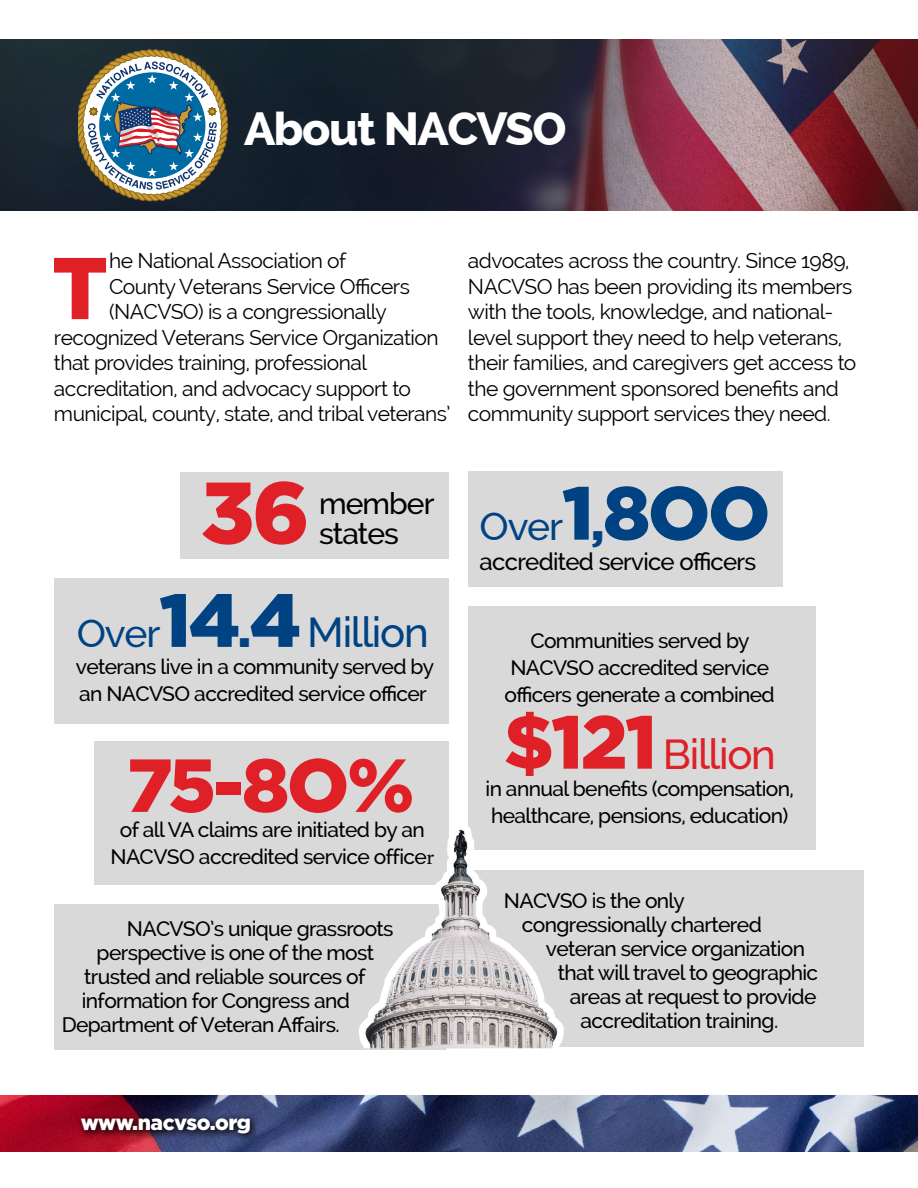
<style>
.page{position:relative;width:918px;height:1188px;background:#fff}
.page>*{position:absolute;margin:0;border:0;box-sizing:border-box;transform-origin:0 0}
.t1{font:900 87px "Gotham HTF";color:#df2027}
.t2{font:900 86.25px "Raleway";color:#df2027}
.t3{font:900 75px "Gotham HTF";color:#df2027}
.t4{font:900 75px "Gotham HTF";color:#004282}
.t5{font:800 46.5px "Raleway";letter-spacing:-.03em;color:#fff}
.t6{font:500 42px "Raleway";letter-spacing:-.03em;color:#004282}
.t7{font:500 42px "Raleway";letter-spacing:-.03em;color:#df2027}
.t8{font:500 39px "Raleway";color:#004282}
.t9{font:500 30px/30px "Raleway";letter-spacing:-.03em;color:#000}
.t10{font:500 24px "Raleway";letter-spacing:-.03em;color:#000}
.t11{font:500 21px/27px "Raleway";letter-spacing:-.03em;color:#000}
.t12{font:21px/25.5px "Raleway";letter-spacing:-.025em;color:#000}
.t13{font:900 21px "Gotham HTF";letter-spacing:-.03em;color:#fff}
.s1{font-size:19.5px}
.s2{font-size:39px}
.s3{font-family:"Gotham HTF";font-weight:900;font-size:75px}
.s4{font-family:"Gotham HTF";font-weight:900;font-size:45px}
.s5{font-family:"Minion Pro";font-weight:400}
.s6{font-size:45px}
</style>
<div class="page">
<div style="left:468px;top:472px;width:314px;height:115px;background:#d9d9d9"></div>
<div style="left:95px;top:741px;width:354px;height:144px;background:#d9d9d9"></div>
<div style="left:54px;top:578px;width:395px;height:145px;background:#d9d9d9"></div>
<div style="left:54px;top:904px;width:392px;height:145px;background:#d9d9d9"></div>
<div style="left:468px;top:606px;width:348px;height:244px;background:#d9d9d9"></div>
<div style="left:468px;top:870px;width:396px;height:177px;background:#d9d9d9"></div>
<div style="left:180px;top:472px;width:269px;height:86px;background:#d9d9d9"></div>
<img style="left:0;top:39px;width:918px;height:172px">
<svg style="left:78px;top:48px;width:149px;height:155px"></svg>
<img style="left:359px;top:826px;width:205px;height:222px">
<img style="left:0;top:1096px;width:918px;height:56px">
<div style="left:75px;top:1112px;width:185px;height:32px;background:#000;opacity:.75"></div>
<h3 class="t5" style="left:244px;top:102px;width:324px">About NACVSO</h3>
<h2 class="t2" style="left:53px;top:239px;width:55px">T</h2>
<p class="t12" style="left:109px;top:248px;width:239px">he National Association of</p>
<p class="t12" style="left:109px;top:273px;width:302px">County Veterans Service Officers</p>
<p class="t12" style="left:109px;top:299px;width:279px">(NACVSO) is a congressionally</p>
<p class="t12" style="left:54px;top:324px;width:386px">recognized Veterans Service Organization</p>
<p class="t12" style="left:54px;top:350px;width:314px">that provides training, professional</p>
<p class="t12" style="left:54px;top:375px;width:359px">accreditation, and advocacy support to</p>
<p class="t12" style="left:54px;top:401px;width:398px">municipal, county, state, and tribal veterans’</p>
<p class="t12" style="left:468px;top:248px;width:390px">advocates across the country. Since 1989, NACVSO has been providing its members with the tools, knowledge, and national&shy;level support they need to help veterans, their families, and caregivers get access to the government sponsored benefits and community support services they need<span class="s1">.</span></p>
<h1 class="t1" style="left:201px;top:462px;width:111px">36</h1>
<h3 class="t9" style="left:319px;top:489px;width:117px">member states</h3>
<h3 class="t6" style="left:77px;top:608px;width:353px"><span class="s2">Over</span><span class="s3">14</span><span class="s4">.</span><span class="s3">4</span> Million</h3>
<p class="t11" style="left:76px;top:653px;width:360px">veterans live in a community served by an NACVSO accredited service officer</p>
<h3 class="t3" style="left:127px;top:742px;width:289px">75-8O%</h3>
<p class="t11" style="left:110px;top:843px;width:325px">NACVSO accredited service office<span class="s5">r</span></p>
<p class="t11" style="left:120px;top:816px;width:307px">of all VA claims are initiated by an</p>
<p class="t11" style="left:127px;top:915px;width:268px">NACVSO’s unique grassroots</p>
<p class="t11" style="left:97px;top:939px;width:279px">perspective is one of the most</p>
<p class="t11" style="left:84px;top:963px;width:283px">trusted and reliable sources of</p>
<p class="t11" style="left:82px;top:987px;width:270px">information for Congress and</p>
<p class="t11" style="left:62px;top:1011px;width:280px">Department of Veteran Affairs.</p>
<h3 class="t4" style="left:562px;top:470px;width:210px">1<span class="s6">,</span>8OO</h3>
<h3 class="t8" style="left:480px;top:503px;width:85px">Over</h3>
<p class="t10" style="left:480px;top:547px;width:278px">accredited service officers</p>
<p class="t11" style="left:505px;top:627px;width:272px;text-align:center">Communities served by<br>NACVSO accredited service officers generate a combined</p>
<h3 class="t7" style="left:504px;top:730px;width:274px"><span class="s3">$121</span> Billion</h3>
<p class="t11" style="left:486px;top:775px;width:310px">in annual benefits (compensation, healthcare, pensions, education)</p>
<p class="t11" style="left:504px;top:887px;width:182px">NACVSO is the only</p>
<p class="t11" style="left:522px;top:911px;width:242px">congressionally chartered</p>
<p class="t11" style="left:546px;top:935px;width:261px">veteran service organization</p>
<p class="t11" style="left:558px;top:959px;width:262px">that will travel to geographic</p>
<p class="t11" style="left:570px;top:983px;width:248px">areas at request to provide</p>
<p class="t11" style="left:580px;top:1007px;width:199px">accreditation training.</p>
<p class="t13" style="left:81px;top:1111px;width:172px">www.nacvso.org</p>
</div>
